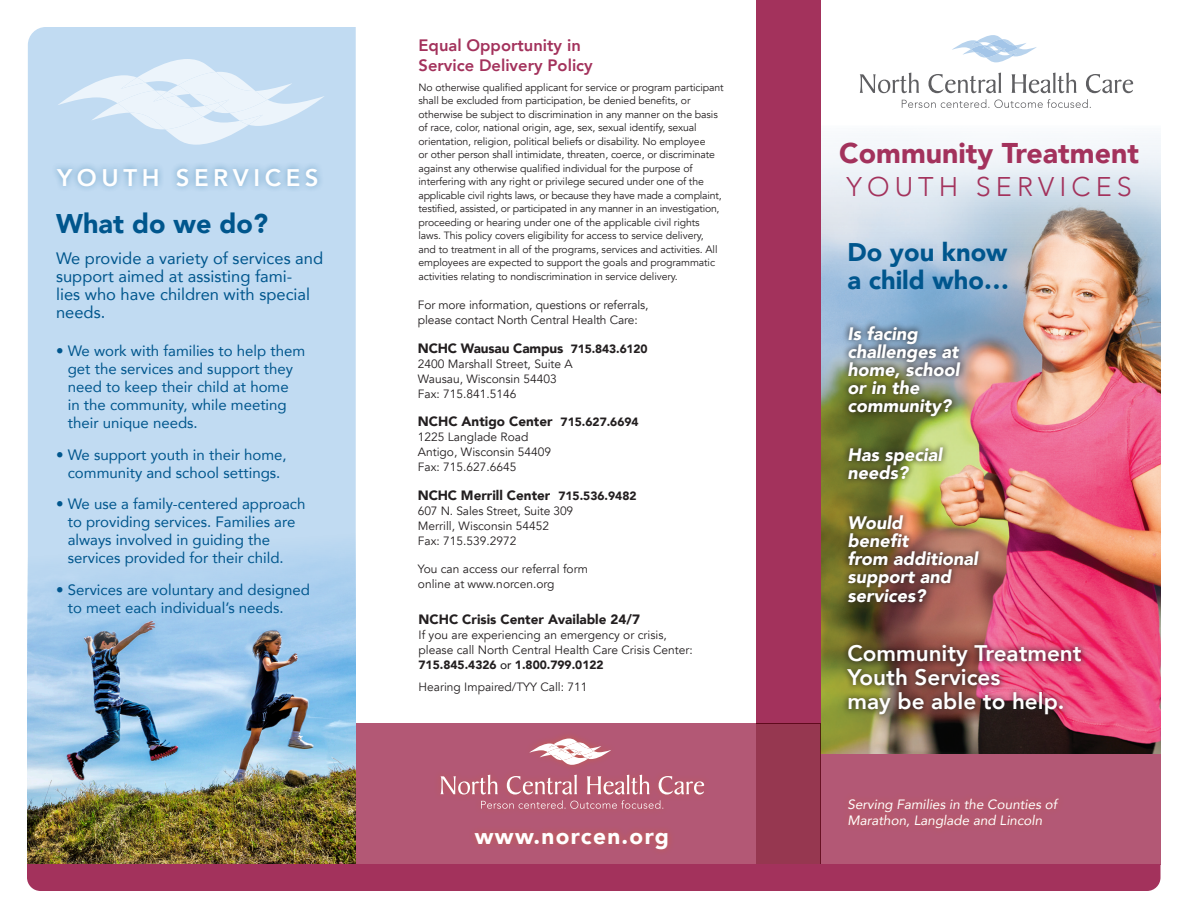
<style>
.page{position:relative;width:1188px;height:918px;background:#fff}
.page>*{position:absolute;margin:0;border:0;box-sizing:border-box;transform-origin:0 0}
.t1{font:900 28.5px "Avenir";color:#a3325c}
.t2{font:300 27px "Avenir";letter-spacing:.19em;color:#a3325c}
.t3{font:900 27px "Avenir";color:#00568d}
.t4{font:900 25.5px/28.5px "Avenir";color:#00568d}
.t5{font:800 24px "Avenir";letter-spacing:.19em;color:#fff}
.t6{font:800 22.5px/24px "Avenir";color:#fff}
.t7{font:900 22.5px "Avenir";letter-spacing:.06em;color:#fff}
.t8{font:italic 900 18px/18px "Avenir";color:#fff}
.t9{font:16.5px/18px "Avenir";color:#00568d}
.t10{font:800 16.5px/19.5px "Avenir";color:#a3325c}
.t11{font:15px/18px "Avenir";color:#00568d}
.t12{font:900 13.5px "Avenir";color:#231f20}
.t13{font:italic 13.5px/16.2px "Avenir";color:#fff}
.t14{font:12px/15px "Avenir";color:#231f20}
.t15{font:10.5px/13.5px "Avenir";letter-spacing:-.01em;color:#231f20}
.s1{font-size:12px}
.s2{font-weight:900}
.s3{font-weight:500}
</style>
<div class="page">
<img style="left:820px;top:125px;width:341px;height:629px">
<div style="left:756px;top:0;width:64px;height:724px;background:#a3325c"></div>
<div style="left:356px;top:724px;width:464px;height:144px;background:#b35875"></div>
<div style="left:820px;top:754px;width:341px;height:111px;background:#b35875"></div>
<div style="left:841px;top:792px;width:225px;height:44px;background:#b45871"></div>
<div style="left:468px;top:825px;width:208px;height:32px;background:#d76229;opacity:.5"></div>
<div style="left:756px;top:724px;width:64px;height:140px;background:#963750"></div>
<div style="left:27px;top:864px;width:1134px;height:27px;background:#a3325c"></div>
<svg style="left:440px;top:775px;width:264px;height:34px"></svg>
<svg style="left:529px;top:739px;width:82px;height:26px"></svg>
<div style="left:28px;top:27px;width:328px;height:476px;background:#c1dbf2"></div>
<div style="left:50px;top:162px;width:274px;height:32px;background:#00568d;opacity:.5"></div>
<svg style="left:57px;top:59px;width:268px;height:86px;background:#d3e5f5"></svg>
<svg style="left:860px;top:73px;width:59px;height:20px"></svg>
<svg style="left:928px;top:73px;width:74px;height:20px"></svg>
<svg style="left:1012px;top:73px;width:65px;height:20px"></svg>
<svg style="left:1086px;top:74px;width:47px;height:19px"></svg>
<svg style="left:902px;top:99px;width:189px;height:9px"></svg>
<svg style="left:952px;top:35px;width:85px;height:27px"></svg>
<div style="left:841px;top:319px;width:247px;height:403px;background:#231f20;opacity:.75"></div>
<img style="left:27px;top:503px;width:329px;height:361px">
<p class="t5" style="left:57px;top:159px;width:263px">YOUTH SERVICES</p>
<p class="t3" style="left:56px;top:200px;width:213px">What do we do?</p>
<p class="t9" style="left:56px;top:249px;width:269px">We provide a variety of services and support aimed at assisting fami-<br>lies who have children with special needs.</p>
<p class="t11" style="left:68px;top:342px;width:239px;text-indent:-12px">• We work with families to help them get the services and support they need to keep their child at home<br>in the community, while meeting their unique needs.</p>
<p class="t11" style="left:56px;top:445px;width:232px;text-align:center">• We support youth in their home, community and school settings.</p>
<p class="t11" style="left:68px;top:495px;width:239px;text-indent:-12px">• We use a family-centered approach to providing services. Families are always involved in guiding the services provided for their child.</p>
<p class="t11" style="left:68px;top:580px;width:244px;text-indent:-12px">• Services are voluntary and designed to meet each individual’s needs.</p>
<p class="t10" style="left:419px;top:36px;width:176px">Equal Opportunity in<br>Service Delivery Policy</p>
<p class="t15" style="left:419px;top:81px;width:307px">No otherwise qualified applicant for service or program participant shall be excluded from participation, be denied benefits, or otherwise be subject to discrimination in any manner on the basis of race, color, national origin, age, sex, sexual identify, sexual orientation, religion, political beliefs or disability. No employee<br>or other person shall intimidate, threaten, coerce, or discriminate against any otherwise qualified individual for the purpose of interfering with any right or privilege secured under one of the applicable civil rights laws, or because they have made a complaint, testified, assisted, or participated in any manner in an investigation, proceeding or hearing under one of the applicable civil rights laws. This policy covers eligibility for access to service delivery, and to treatment in all of the programs, services and activities. All employees are expected to support the goals and programmatic activities relating to nondiscrimination in service delivery.</p>
<p class="t14" style="left:418px;top:298px;width:232px">For more information, questions or referrals, please contact North Central Health Care:</p>
<p class="t12" style="left:418px;top:336px;width:231px">NCHC Wausau Campus <span class="s1">715.843.6120</span></p>
<p class="t14" style="left:418px;top:356px;width:156px">2400 Marshall Street, Suite A<br>Wausau, Wisconsin 54403<br>Fax: 715.841.5146</p>
<p class="t12" style="left:418px;top:410px;width:222px">NCHC Antigo Center <span class="s1">715.627.6694</span></p>
<p class="t14" style="left:418px;top:430px;width:112px">1225 Langlade Road</p>
<p class="t14" style="left:418px;top:445px;width:135px">Antigo, Wisconsin 54409<br>Fax: 715.627.6645</p>
<p class="t12" style="left:418px;top:483px;width:220px">NCHC Merrill Center <span class="s1">715.536.9482</span></p>
<p class="t14" style="left:418px;top:503px;width:157px">607 N. Sales Street, Suite 309</p>
<p class="t14" style="left:418px;top:518px;width:133px">Merrill, Wisconsin 54452<br>Fax: 715.539.2972</p>
<p class="t14" style="left:418px;top:562px;width:172px">You can access our referral form online at www.norcen.org</p>
<p class="t12" style="left:419px;top:608px;width:223px">NCHC Crisis Center Available 24/7</p>
<p class="t14" style="left:419px;top:628px;width:276px">If you are experiencing an emergency or crisis, please call North Central Health Care Crisis Center:<br><span class="s2">715.845.4326</span> <span class="s3">or</span> <span class="s2">1.800.799.0122</span></p>
<p class="t14" style="left:419px;top:679px;width:170px">Hearing Impaired/TYY Call: 711</p>
<p class="t7" style="left:475px;top:817px;width:196px">www.norcen.org</p>
<p class="t1" style="left:839px;top:128px;width:301px">Community Treatment</p>
<p class="t2" style="left:846px;top:170px;width:287px">YOUTH SERVICES</p>
<p class="t4" style="left:848px;top:237px;width:163px">Do you know a child who…</p>
<p class="t8" style="left:848px;top:324px;width:113px">Is facing challenges at home, school or in the community?</p>
<p class="t8" style="left:848px;top:446px;width:96px">Has special needs?</p>
<p class="t8" style="left:848px;top:513px;width:132px">Would<br>benefit<br>from additional support and services?</p>
<p class="t6" style="left:848px;top:641px;width:236px">Community Treatment<br>Youth Services<br>may be able to help.</p>
<p class="t13" style="left:847px;top:796px;width:211px">Serving Families in the Counties of<br>Marathon, Langlade and Lincoln</p>
</div>
